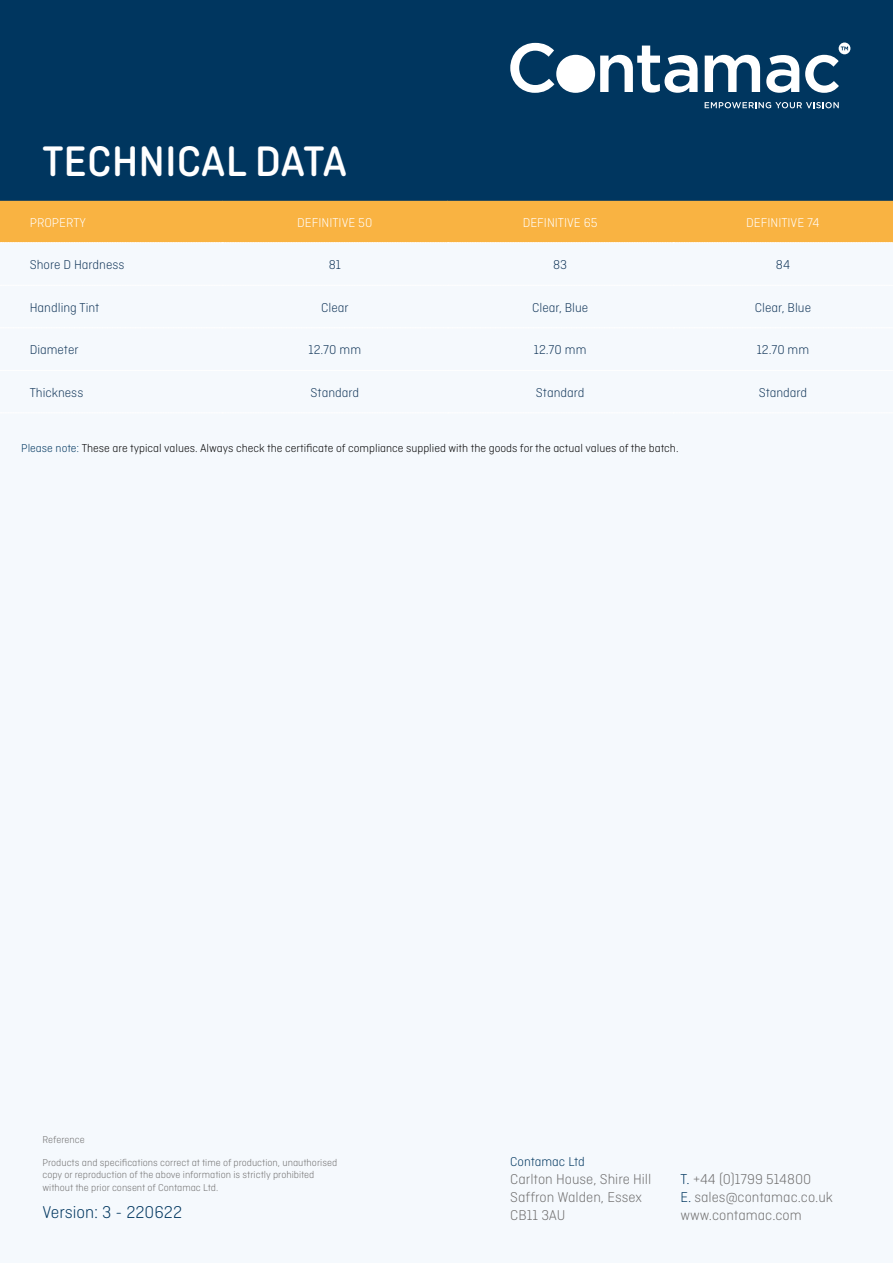
<style>
.page{position:relative;width:893px;height:1263px;background:#fff}
.page>*{position:absolute;margin:0;border:0;box-sizing:border-box;transform-origin:0 0}
.t1{font:500 45px "Ciutadella Rounded";color:#fff}
.t2{font:300 18px "Ciutadella Rounded";color:#00365f}
.t3{font:300 15px/18px "Ciutadella Rounded";color:#706f6f}
.t4{font:300 13.5px "Ciutadella Rounded";color:#13375a}
.t5{font:300 13.5px "Ciutadella Rounded";color:#fff}
.t6{font:300 13.5px "Ciutadella Rounded";color:#00365f}
.t7{font:300 12px "Ciutadella Rounded";color:#000}
.t8{font:300 10.5px/12.6px "Ciutadella Rounded";color:#706f6f}
.s1{color:#00365f}
</style>
<div class="page">
<div style="left:0;top:201px;width:893px;height:1062px;background:#f5f9fd"></div>
<div style="left:0;top:0;width:893px;height:201px;background:#00365f"></div>
<svg style="left:510px;top:43px;width:44px;height:50px"></svg>
<div style="left:556px;top:55px;width:39px;height:38px;background:#fff;border-radius:19px"></div>
<svg style="left:600px;top:46px;width:98px;height:47px"></svg>
<svg style="left:705px;top:55px;width:55px;height:37px"></svg>
<svg style="left:766px;top:55px;width:33px;height:38px"></svg>
<svg style="left:805px;top:43px;width:45px;height:50px"></svg>
<svg style="left:705px;top:102px;width:134px;height:6px"></svg>
<div style="left:0;top:200px;width:893px;height:43px;background:#f9b342"></div>
<h1 class="t1" style="left:43px;top:136px;width:306px">TECHNICAL DATA</h1>
<p class="t5" style="left:30px;top:215px;width:58px">PROPERTY</p>
<p class="t5" style="left:297px;top:215px;width:77px">DEFINITIVE 50</p>
<p class="t5" style="left:523px;top:215px;width:76px">DEFINITIVE 65</p>
<p class="t5" style="left:746px;top:215px;width:75px">DEFINITIVE 74</p>
<p class="t4" style="left:30px;top:257px;width:96px">Shore D Hardness</p>
<p class="t4" style="left:329px;top:257px;width:14px">81</p>
<p class="t4" style="left:553px;top:257px;width:16px">83</p>
<p class="t4" style="left:776px;top:257px;width:16px">84</p>
<p class="t4" style="left:30px;top:300px;width:71px">Handling Tint</p>
<p class="t4" style="left:321px;top:300px;width:29px">Clear</p>
<p class="t4" style="left:532px;top:300px;width:58px">Clear, Blue</p>
<p class="t4" style="left:755px;top:300px;width:58px">Clear, Blue</p>
<p class="t4" style="left:30px;top:342px;width:50px">Diameter</p>
<p class="t4" style="left:309px;top:342px;width:54px">12.70 mm</p>
<p class="t4" style="left:534px;top:342px;width:54px">12.70 mm</p>
<p class="t4" style="left:757px;top:342px;width:54px">12.70 mm</p>
<p class="t4" style="left:30px;top:385px;width:55px">Thickness</p>
<p class="t4" style="left:311px;top:385px;width:50px">Standard</p>
<p class="t4" style="left:536px;top:385px;width:50px">Standard</p>
<p class="t4" style="left:759px;top:385px;width:50px">Standard</p>
<p class="t7" style="left:21px;top:442px;width:659px"><span class="s1">Please note:</span> These are typical values. Always check the certificate of compliance supplied with the goods for the actual values of the batch.</p>
<p class="t8" style="left:43px;top:1133px;width:44px">Reference</p>
<p class="t6" style="left:510px;top:1155px;width:76px">Contamac Ltd</p>
<h3 class="t3" style="left:510px;top:1170px;width:143px">Carlton House, Shire Hill<br>Saffron Walden, Essex<br>CB11 3AU</h3>
<p class="t8" style="left:43px;top:1156px;width:296px">Products and specifications correct at time of production, unauthorised copy or reproduction of the above information is strictly prohibited without the prior consent of Contamac Ltd.</p>
<h3 class="t3" style="left:680px;top:1170px;width:154px"><span class="s1">T.</span> +44 (0)1799 514800<br><span class="s1">E.</span> sales@contamac.co.uk</h3>
<h2 class="t2" style="left:43px;top:1202px;width:141px">Version: 3 - 220622</h2>
<h3 class="t3" style="left:680px;top:1206px;width:123px">www.contamac.com</h3>
</div>
